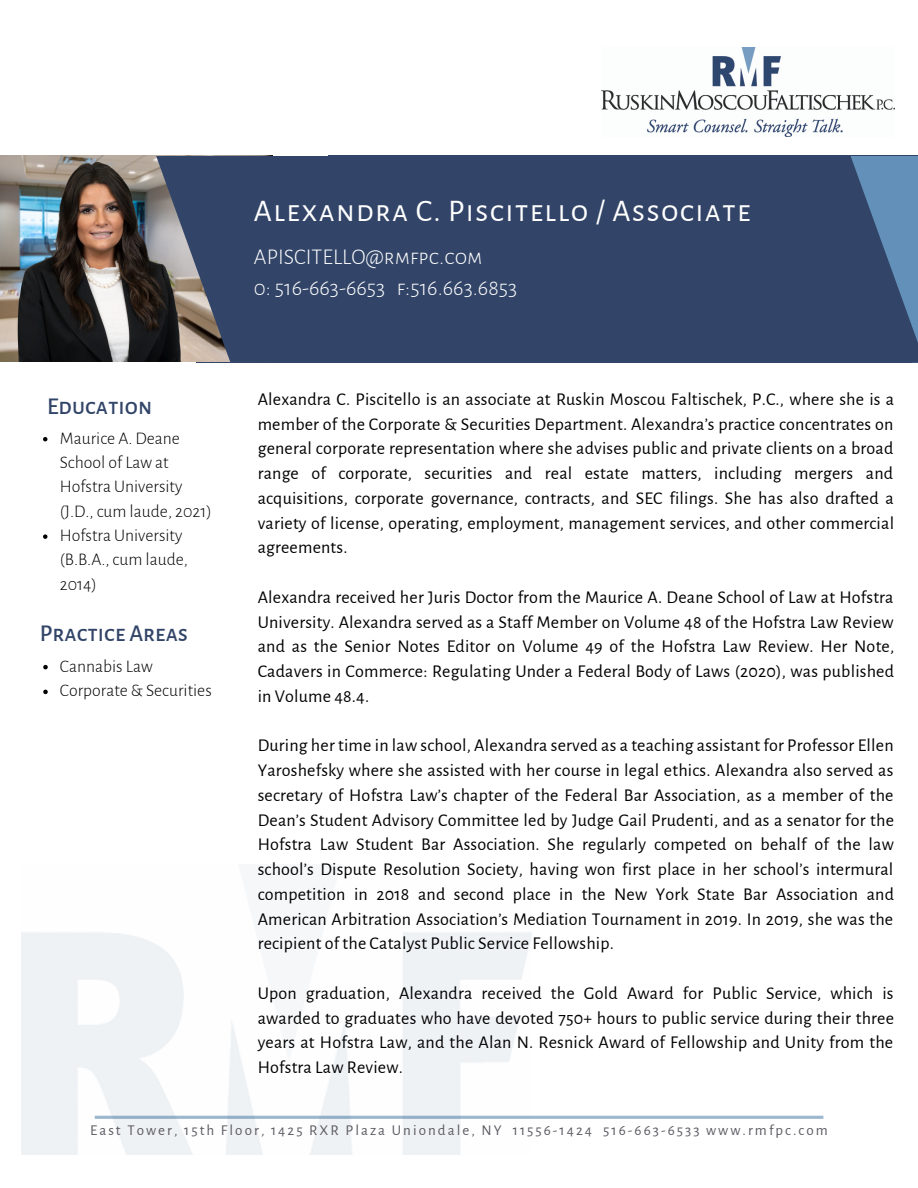
<style>
.page{position:relative;width:918px;height:1188px;background:#fff}
.page>*{position:absolute;margin:0;border:0;box-sizing:border-box;transform-origin:0 0}
.t1{font:31.5px "Alegreya Sans SC";letter-spacing:.04em;color:#fff}
.t2{font:500 23.55px "Alegreya Sans SC";color:#324568}
.t3{font:300 22.5px/31.5px "Alegreya Sans SC";color:#fff}
.t4{font:18px/24.8px "Alegreya Sans";letter-spacing:.01em;color:#000;text-align:justify}
.t5{font:300 17.7px/24.3px "Alegreya Sans";color:#000}
.t6{font:15px "Alegreya Sans";letter-spacing:.135em;color:#5d5a62}
</style>
<div class="page">
<img style="left:602px;top:47px;width:292px;height:89px">
<svg style="left:95px;top:1116px;width:728px;height:3px;background:#9eb8ce"></svg>
<img style="left:0;top:156px;width:156px;height:206px">
<div style="left:328px;top:156px;width:590px;height:206px;background:#324568"></div>
<svg style="left:156px;top:156px;width:172px;height:206px;background:#44516a"></svg>
<svg style="left:850px;top:156px;width:68px;height:187px"></svg>
<svg style="left:43px;top:437px;width:4px;height:4px"></svg>
<svg style="left:43px;top:534px;width:4px;height:5px"></svg>
<svg style="left:43px;top:665px;width:5px;height:4px"></svg>
<svg style="left:43px;top:690px;width:5px;height:4px"></svg>
<h2 class="t2" style="left:47px;top:395px;width:107px">Education</h2>
<p class="t5" style="left:60px;top:426px;width:153px">Maurice A. Deane<br>School of Law at<br>Hofstra University (J.D., cum laude, 2021)<br>Hofstra University (B.B.A., cum laude,<br>2014)</p>
<h2 class="t2" style="left:40px;top:622px;width:150px">Practice Areas</h2>
<p class="t5" style="left:60px;top:654px;width:153px;line-height:24.8px">Cannabis Law<br>Corporate &amp; Securities</p>
<h1 class="t1" style="left:254px;top:196px;width:498px">Alexandra C. Piscitello / Associate</h1>
<p class="t3" style="left:254px;top:241px;width:265px">APISCITELLO@rmfpc.com<br>0: 516-663-6653 f:516.663.6853</p>
<p class="t4" style="left:258px;top:387px;width:638px">Alexandra C. Piscitello is an associate at Ruskin Moscou Faltischek, P.C., where she is a member of the Corporate &amp; Securities Department. Alexandra’s practice concentrates on general corporate representation where she advises public and private clients on a broad range of corporate, securities and real estate matters, including mergers and acquisitions, corporate governance, contracts, and SEC filings. She has also drafted a variety of license, operating, employment, management services, and other commercial agreements.</p>
<p class="t4" style="left:258px;top:585px;width:638px">Alexandra received her Juris Doctor from the Maurice A. Deane School of Law at Hofstra University. Alexandra served as a Staff Member on Volume 48 of the Hofstra Law Review and as the Senior Notes Editor on Volume 49 of the Hofstra Law Review. Her Note, Cadavers in Commerce: Regulating Under a Federal Body of Laws (2020), was published in Volume 48.4.</p>
<p class="t4" style="left:258px;top:734px;width:638px">During her time in law school, Alexandra served as a teaching assistant for Professor Ellen Yaroshefsky where she assisted with her course in legal ethics. Alexandra also served as secretary of Hofstra Law’s chapter of the Federal Bar Association, as a member of the Dean’s Student Advisory Committee led by Judge Gail Prudenti, and as a senator for the Hofstra Law Student Bar Association. She regularly competed on behalf of the law school’s Dispute Resolution Society, having won first place in her school’s intermural competition in 2018 and second place in the New York State Bar Association and American Arbitration Association’s Mediation Tournament in 2019. In 2019, she was the recipient of the Catalyst Public Service Fellowship.</p>
<p class="t4" style="left:258px;top:981px;width:638px">Upon graduation, Alexandra received the Gold Award for Public Service, which is awarded to graduates who have devoted 750+ hours to public service during their three years at Hofstra Law, and the Alan N. Resnick Award of Fellowship and Unity from the Hofstra Law Review.</p>
<p class="t6" style="left:90px;top:1123px;width:739px">East Tower, 15th Floor, 1425 RXR Plaza Uniondale, NY 11556-1424 516-663-6533 www.rmfpc.com</p>
</div>
